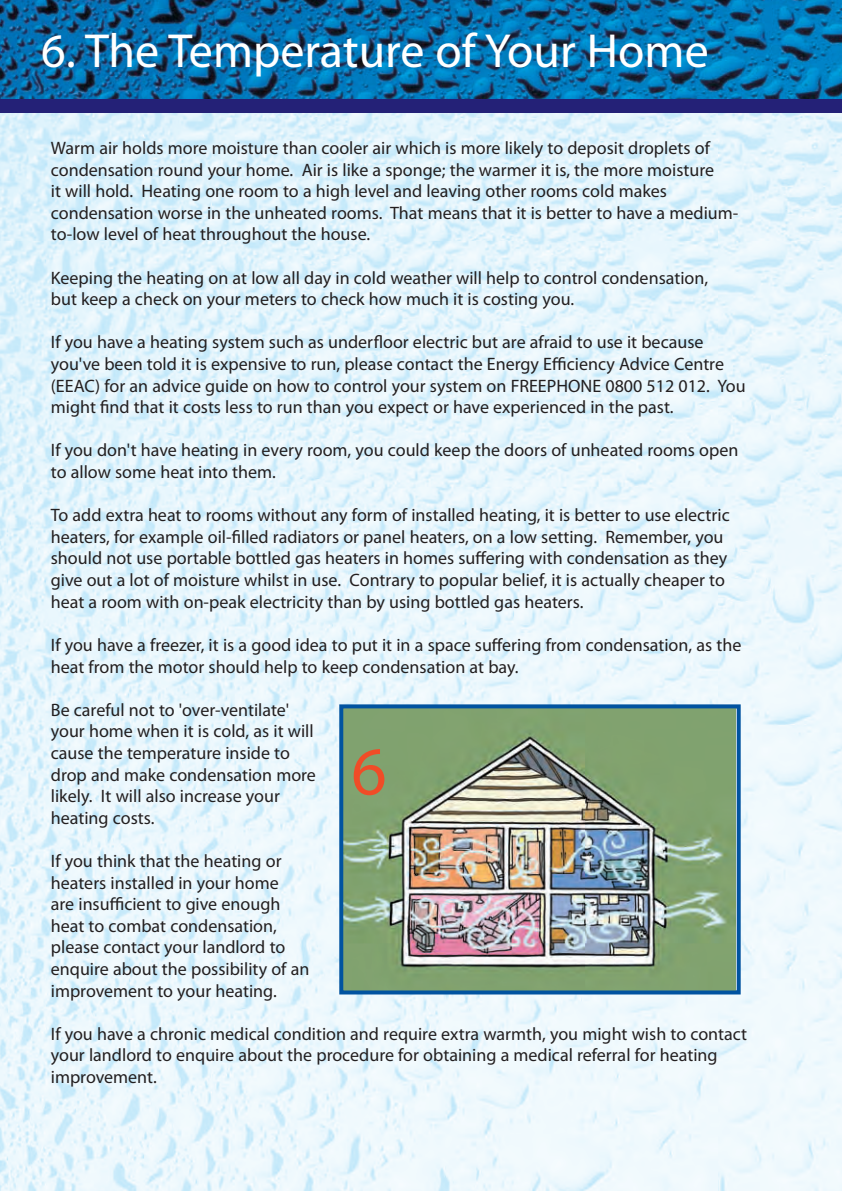
<style>
.page{position:relative;width:842px;height:1191px;background:#fff}
.page>*{position:absolute;margin:0;border:0;box-sizing:border-box;transform-origin:0 0}
.t1{font:68.8px "Monotype Sorts";color:#f04c27}
.t2{font:48px "Meta Plus";color:#fff}
.t3{font:18px/21.6px "Meta Plus";color:#231f20}
</style>
<div class="page">
<img style="left:0;top:113px;width:842px;height:1078px">
<img style="left:0;top:0;width:842px;height:99px">
<div style="left:0;top:99px;width:842px;height:14px;background:#242177"></div>
<img style="left:344px;top:709px;width:392px;height:280px">
<div style="left:339px;top:704px;width:402px;height:290px;border:4px solid #0153a0"></div>
<p class="t2" style="left:41px;top:25px;width:669px">6. The Temperature of Your Home</p>
<p class="t3" style="left:51px;top:137px;width:689px">Warm air holds more moisture than cooler air which is more likely to deposit droplets of condensation round your home. Air is like a sponge; the warmer it is, the more moisture<br>it will hold. Heating one room to a high level and leaving other rooms cold makes condensation worse in the unheated rooms. That means that it is better to have a medium&shy;to-low level of heat throughout the house.</p>
<p class="t3" style="left:51px;top:267px;width:659px">Keeping the heating on at low all day in cold weather will help to control condensation, but keep a check on your meters to check how much it is costing you.</p>
<p class="t3" style="left:51px;top:332px;width:696px">If you have a heating system such as underfloor electric but are afraid to use it because you've been told it is expensive to run, please contact the Energy Efficiency Advice Centre (EEAC) for an advice guide on how to control your system on FREEPHONE 0800 512 012. You might find that it costs less to run than you expect or have experienced in the past.</p>
<p class="t3" style="left:51px;top:440px;width:689px">If you don't have heating in every room, you could keep the doors of unheated rooms open to allow some heat into them.</p>
<p class="t3" style="left:51px;top:505px;width:680px">To add extra heat to rooms without any form of installed heating, it is better to use electric heaters, for example oil-filled radiators or panel heaters, on a low setting. Remember, you should not use portable bottled gas heaters in homes suffering with condensation as they give out a lot of moisture whilst in use. Contrary to popular belief, it is actually cheaper to heat a room with on-peak electricity than by using bottled gas heaters.</p>
<p class="t3" style="left:51px;top:634px;width:692px">If you have a freezer, it is a good idea to put it in a space suffering from condensation, as the heat from the motor should help to keep condensation at bay.</p>
<p class="t3" style="left:51px;top:699px;width:267px">Be careful not to 'over-ventilate' your home when it is cold, as it will cause the temperature inside to drop and make condensation more likely. It will also increase your heating costs.</p>
<p class="t3" style="left:51px;top:850px;width:260px">If you think that the heating or heaters installed in your home<br>are insufficient to give enough heat to combat condensation, please contact your landlord to enquire about the possibility of an improvement to your heating.</p>
<p class="t3" style="left:51px;top:1023px;width:698px">If you have a chronic medical condition and require extra warmth, you might wish to contact your landlord to enquire about the procedure for obtaining a medical referral for heating improvement.</p>
<p class="t1" style="left:351px;top:734px;width:37px">6</p>
</div>
